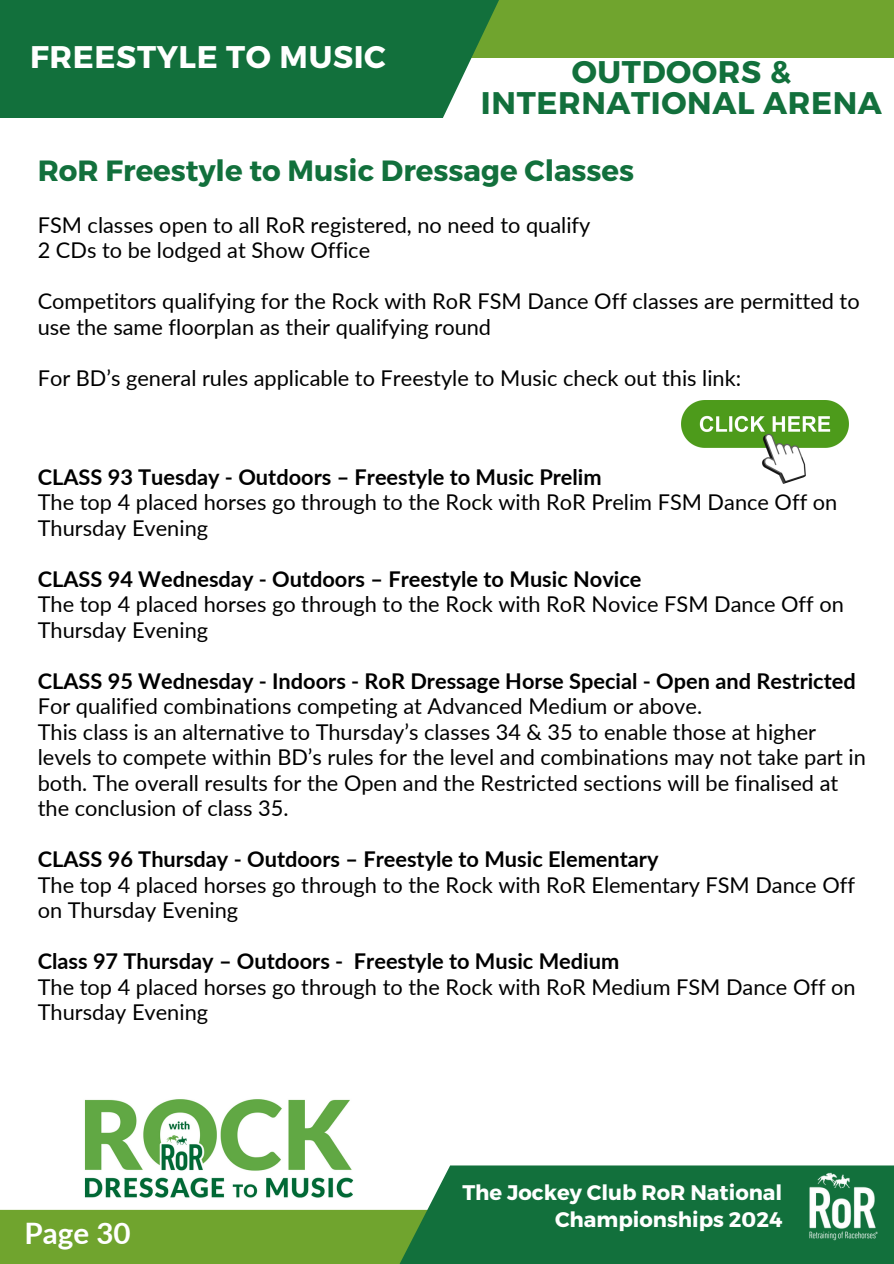
<style>
.page{position:relative;width:894px;height:1264px;background:#fff}
.page>*{position:absolute;margin:0;border:0;box-sizing:border-box;transform-origin:0 0}
.t1{font:700 31.2px/31.5px "Montserrat";letter-spacing:.02em;color:#12703c;text-align:center}
.t2{font:700 31.2px "Montserrat";letter-spacing:.02em;color:#fff}
.t3{font:700 29.55px "Lato";color:#fff}
.t4{font:700 29.25px "Montserrat";color:#12703c}
.t5{font:21.75px/25.5px "Lato";color:#000}
.t6{font:700 21.75px "Lato";color:#000}
.t7{font:700 21px/27.3px "Montserrat";color:#fff;text-align:right}
</style>
<div class="page">
<div style="left:0;top:1209px;width:848px;height:54px;background:#70a42e"></div>
<div style="left:383px;top:1165px;width:510px;height:98px;background:#12703c"></div>
<div style="left:361px;top:0;width:532px;height:57px;background:#70a42e"></div>
<svg style="left:0;top:0;width:509px;height:118px;background:#207845"></svg>
<img style="left:793px;top:1165px;width:100px;height:76px">
<img style="left:84px;top:1099px;width:270px;height:99px">
<img style="left:681px;top:400px;width:167px;height:83px">
<p class="t2" style="left:30px;top:37px;width:357px">FREESTYLE TO MUSIC</p>
<h3 class="t1" style="left:481px;top:54px;width:402px">OUTDOORS &amp;<br>INTERNATIONAL ARENA</h3>
<h1 class="t4" style="left:38px;top:151px;width:598px">RoR Freestyle to Music Dressage Classes</h1>
<h2 class="t5" style="left:38px;top:211px;width:554px">FSM classes open to all RoR registered, no need to qualify</h2>
<p class="t5" style="left:38px;top:237px;width:334px">2 CDs to be lodged at Show Office</p>
<p class="t5" style="left:38px;top:288px;width:823px">Competitors qualifying for the Rock with RoR FSM Dance Off classes are permitted to use the same floorplan as their qualifying round</p>
<p class="t5" style="left:38px;top:364px;width:704px">For BD’s general rules applicable to Freestyle to Music check out this link:</p>
<p class="t6" style="left:38px;top:463px;width:565px">CLASS 93 Tuesday - Outdoors – Freestyle to Music Prelim</p>
<p class="t5" style="left:38px;top:489px;width:800px">The top 4 placed horses go through to the Rock with RoR Prelim FSM Dance Off on<br>Thursday Evening</p>
<p class="t6" style="left:38px;top:565px;width:605px">CLASS 94 Wednesday - Outdoors – Freestyle to Music Novice</p>
<p class="t5" style="left:38px;top:591px;width:807px">The top 4 placed horses go through to the Rock with RoR Novice FSM Dance Off on<br>Thursday Evening</p>
<p class="t6" style="left:38px;top:667px;width:819px">CLASS 95 Wednesday - Indoors - RoR Dressage Horse Special - Open and Restricted</p>
<p class="t5" style="left:38px;top:693px;width:665px">For qualified combinations competing at Advanced Medium or above.</p>
<p class="t5" style="left:38px;top:718px;width:829px">This class is an alternative to Thursday’s classes 34 &amp; 35 to enable those at higher levels to compete within BD’s rules for the level and combinations may not take part in both. The overall results for the Open and the Restricted sections will be finalised at the conclusion of class 35.</p>
<p class="t6" style="left:38px;top:845px;width:622px">CLASS 96 Thursday - Outdoors – Freestyle to Music Elementary</p>
<p class="t5" style="left:38px;top:871px;width:818px">The top 4 placed horses go through to the Rock with RoR Elementary FSM Dance Off on Thursday Evening</p>
<p class="t6" style="left:38px;top:947px;width:583px">Class 97 Thursday – Outdoors - Freestyle to Music Medium</p>
<p class="t5" style="left:38px;top:973px;width:819px">The top 4 placed horses go through to the Rock with RoR Medium FSM Dance Off on<br>Thursday Evening</p>
<h2 class="t3" style="left:25px;top:1214px;width:108px">Page 30</h2>
<p class="t7" style="left:462px;top:1177px;width:321px">The Jockey Club RoR National<br>Championships 2024</p>
</div>
